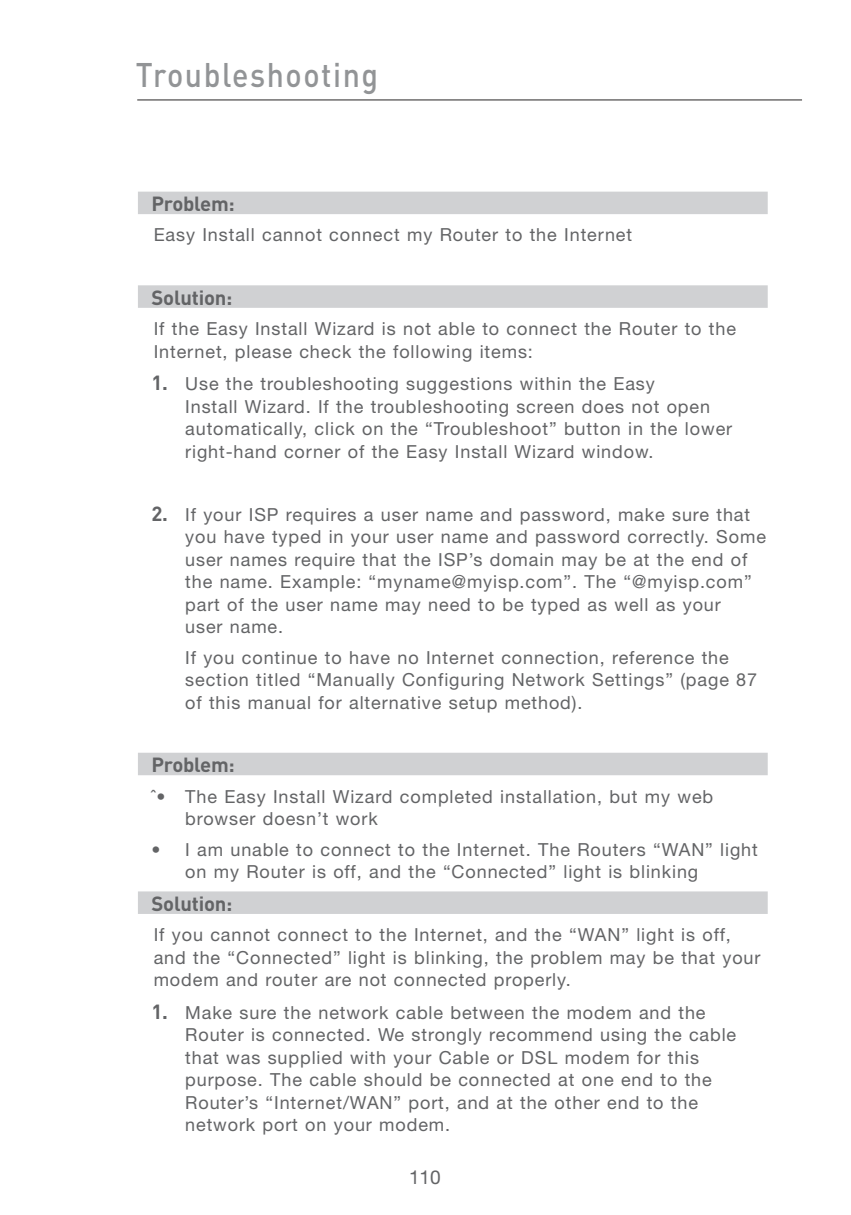
<style>
.page{position:relative;width:851px;height:1215px;background:#fff}
.page>*{position:absolute;margin:0;border:0;box-sizing:border-box;transform-origin:0 0}
.headings_2{font:500 33.75px "DIN";letter-spacing:.05em;color:#929496;scale:.9 1}
.troubleshooting_rule{font:700 20.25px "DIN";letter-spacing:-.01em;color:#636466}
.t1{font:19.12px "Helvetica Neue";color:#636466}
.troubleshoot-numberd{font:18px/22.5px "Helvetica Neue";letter-spacing:.05em;color:#636466}
.troubleshoot-reg{font:18px/22.5px "Helvetica Neue";letter-spacing:.05em;color:#636466}
.s1{font-family:"DIN";font-weight:700;font-size:20.25px}
</style>
<div class="page">
<hr style="left:137px;top:100px;width:665px;height:1px;background:#272525">
<div style="left:138px;top:192px;width:629px;height:22px;background:#d0d1d3"></div>
<div style="left:138px;top:285px;width:629px;height:23px;background:#d0d1d3"></div>
<div style="left:138px;top:753px;width:629px;height:22px;background:#d0d1d3"></div>
<div style="left:138px;top:891px;width:629px;height:23px;background:#d0d1d3"></div>
<p class="headings_2" style="left:136px;top:54px;width:271px">Troubleshooting</p>
<p class="troubleshooting_rule" style="left:151px;top:190px;width:85px">Problem:</p>
<p class="troubleshoot-reg" style="left:154px;top:224px;width:480px">Easy Install cannot connect my Router to the Internet</p>
<p class="troubleshooting_rule" style="left:151px;top:284px;width:83px">Solution:</p>
<p class="troubleshoot-reg" style="left:154px;top:317px;width:584px">If the Easy Install Wizard is not able to connect the Router to the<br>Internet, please check the following items:</p>
<p class="troubleshoot-numberd" style="left:185px;top:372px;width:548px;text-indent:-34px"><span class="s1">1.</span> Use the troubleshooting suggestions within the Easy<br>Install Wizard. If the troubleshooting screen does not open automatically, click on the “Troubleshoot” button in the lower right-hand corner of the Easy Install Wizard window.</p>
<p class="troubleshoot-numberd" style="left:185px;top:503px;width:582px;text-indent:-34px"><span class="s1">2.</span> If your ISP requires a user name and password, make sure that you have typed in your user name and password correctly. Some user names require that the ISP’s domain may be at the end of the name. Example: “myname@myisp.com”. The “@myisp.com” part of the user name may need to be typed as well as your<br>user name.</p>
<p class="troubleshoot-numberd" style="left:185px;top:646px;width:573px">If you continue to have no Internet connection, reference the section titled “Manually Configuring Network Settings” (page 87 of this manual for alternative setup method).</p>
<p class="troubleshooting_rule" style="left:151px;top:751px;width:85px">Problem:</p>
<p class="troubleshoot-numberd" style="left:185px;top:785px;width:529px;text-indent:-34px">ˆ• The Easy Install Wizard completed installation, but my web browser doesn’t work</p>
<p class="troubleshoot-numberd" style="left:185px;top:838px;width:574px;text-indent:-34px">• I am unable to connect to the Internet. The Routers “WAN” light on my Router is off, and the “Connected” light is blinking</p>
<p class="troubleshooting_rule" style="left:151px;top:890px;width:83px">Solution:</p>
<p class="troubleshoot-reg" style="left:154px;top:923px;width:608px">If you cannot connect to the Internet, and the “WAN” light is off, and the “Connected” light is blinking, the problem may be that your modem and router are not connected properly.</p>
<p class="troubleshoot-numberd" style="left:185px;top:1001px;width:552px;text-indent:-34px"><span class="s1">1.</span> Make sure the network cable between the modem and the Router is connected. We strongly recommend using the cable that was supplied with your Cable or DSL modem for this purpose. The cable should be connected at one end to the Router’s “Internet/WAN” port, and at the other end to the network port on your modem.</p>
<p class="t1" style="left:409px;top:1166px;width:33px">110</p>
</div>
